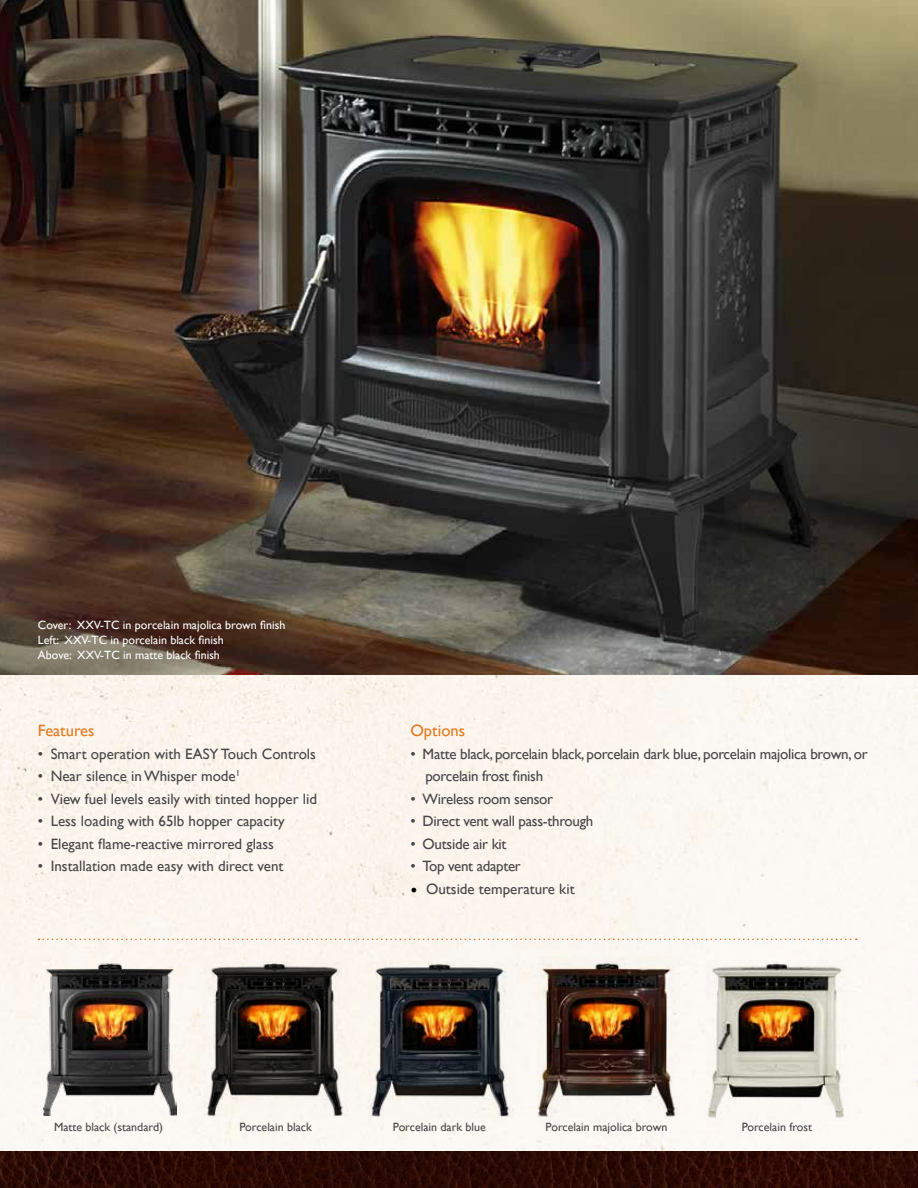
<style>
.page{position:relative;width:918px;height:1188px;background:#fff}
.page>*{position:absolute;margin:0;border:0;box-sizing:border-box;transform-origin:0 0}
.t1{font:16.5px "Gill Sans";color:#e4791d}
.t2{font:15px "Gill Sans";color:#464547}
.t3{font:15px/22.5px "Gill Sans";letter-spacing:-.02em;color:#464547}
.t4{font:12px/15px "Gill Sans";color:#fff}
.t5{font:12px "Gill Sans";color:#464547}
.s1{font-family:"Minion Pro";font-size:18px;color:#000}
</style>
<div class="page">
<div style="left:0;top:675px;width:918px;height:476px;background:#fbf6ef"></div>
<img style="left:0;top:0;width:918px;height:675px">
<img style="left:43px;top:957px;width:134px;height:159px">
<img style="left:368px;top:961px;width:146px;height:158px">
<img style="left:537px;top:957px;width:142px;height:166px">
<img style="left:706px;top:961px;width:143px;height:159px">
<svg style="left:39px;top:939px;width:818px;height:1px"></svg>
<svg style="left:0;top:1151px;width:918px;height:37px"></svg>
<img style="left:203px;top:962px;width:146px;height:157px">
<p class="t4" style="left:38px;top:618px;width:249px">Cover: XXV-TC in porcelain majolica brown finish<br>Left: XXV-TC in porcelain black finish<br>Above: XXV-TC in matte black finish</p>
<p class="t1" style="left:38px;top:721px;width:58px">Features</p>
<p class="t2" style="left:38px;top:745px;width:280px">• Smart operation with EASY Touch Controls</p>
<p class="t2" style="left:38px;top:768px;width:204px">• Near silence in Whisper mode<sup>1</sup></p>
<p class="t2" style="left:38px;top:790px;width:281px">• View fuel levels easily with tinted hopper lid</p>
<p class="t2" style="left:38px;top:813px;width:248px">• Less loading with 65lb hopper capacity</p>
<p class="t2" style="left:38px;top:835px;width:238px">• Elegant flame-reactive mirrored glass</p>
<p class="t2" style="left:38px;top:858px;width:247px">• Installation made easy with direct vent</p>
<p class="t1" style="left:410px;top:721px;width:56px">Options</p>
<p class="t3" style="left:425px;top:743px;width:444px;text-indent:-15px">• Matte black, porcelain black, porcelain dark blue, porcelain majolica brown, or porcelain frost finish</p>
<p class="t3" style="left:410px;top:788px;width:144px">• Wireless room sensor</p>
<p class="t3" style="left:410px;top:810px;width:185px">• Direct vent wall pass-through</p>
<p class="t3" style="left:410px;top:833px;width:98px">• Outside air kit</p>
<p class="t3" style="left:410px;top:855px;width:112px">• Top vent adapter</p>
<p class="t2" style="left:410px;top:880px;width:166px"><span class="s1">•</span> Outside temperature kit</p>
<p class="t5" style="left:54px;top:1120px;width:111px">Matte black (standard)</p>
<p class="t5" style="left:239px;top:1120px;width:74px">Porcelain black</p>
<p class="t5" style="left:393px;top:1120px;width:95px">Porcelain dark blue</p>
<p class="t5" style="left:546px;top:1120px;width:123px">Porcelain majolica brown</p>
<p class="t5" style="left:742px;top:1120px;width:72px">Porcelain frost</p>
</div>
